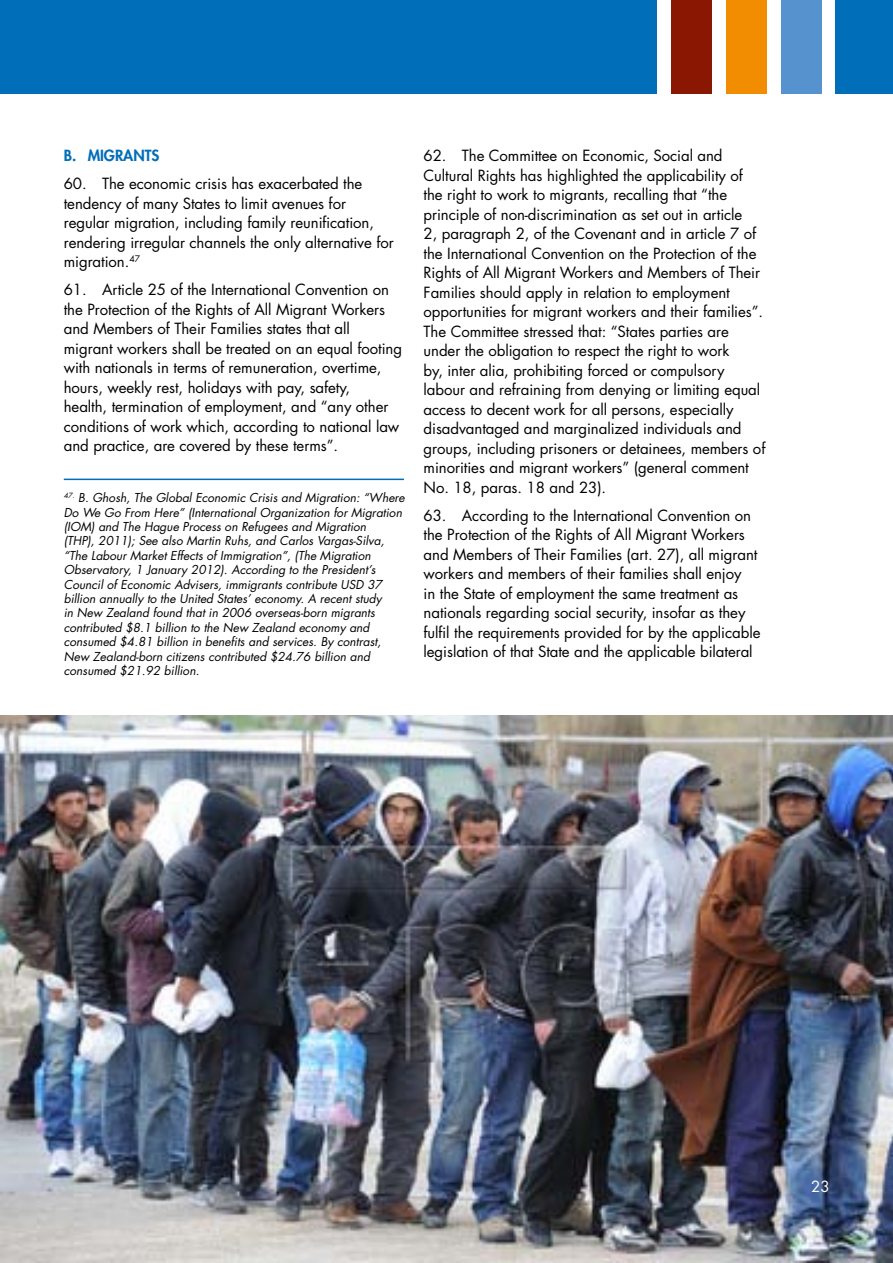
<style>
.page{position:relative;width:893px;height:1263px;background:#fff}
.page>*{position:absolute;margin:0;border:0;box-sizing:border-box;transform-origin:0 0}
.t1{font:15px/19.5px "Futura Std";letter-spacing:-.005em;color:#000}
.t2{font:800 15px "Futura Std";color:#006eb8}
.t3{font:15px "Futura Std";color:#fff}
.t4{font:italic 12px/14.4px "Futura Std";color:#000}
</style>
<div class="page">
<div style="left:836px;top:0;width:57px;height:94px;background:#006eb8"></div>
<div style="left:781px;top:0;width:40px;height:94px;background:#5692ce"></div>
<div style="left:726px;top:0;width:41px;height:94px;background:#f28c00"></div>
<div style="left:671px;top:0;width:41px;height:94px;background:#8a1702"></div>
<div style="left:0;top:0;width:657px;height:94px;background:#006eb8"></div>
<img style="left:0;top:715px;width:893px;height:547px">
<hr style="left:64px;top:479px;width:340px;height:1px;background:#006eb8">
<p class="t2" style="left:64px;top:146px;width:61px">B. MIGRANTS</p>
<p class="t1" style="left:64px;top:174px;width:332px">60. The economic crisis has exacerbated the tendency of many States to limit avenues for regular migration, including family reunification, rendering irregular channels the only alternative for migration.<sup>47</sup></p>
<p class="t1" style="left:64px;top:280px;width:340px">61. Article 25 of the International Convention on the Protection of the Rights of All Migrant Workers and Members of Their Families states that all migrant workers shall be treated on an equal footing with nationals in terms of remuneration, overtime, hours, weekly rest, holidays with pay, safety,<br>health, termination of employment, and “any other conditions of work which, according to national law and practice, are covered by these terms”.</p>
<p class="t4" style="left:64px;top:491px;width:343px"><sup>47.</sup> B. Ghosh, The Global Economic Crisis and Migration: “Where Do We Go From Here” (International Organization for Migration (IOM) and The Hague Process on Refugees and Migration<br>(THP), 2011); See also Martin Ruhs, and Carlos Vargas-Silva, “The Labour Market Effects of Immigration”, (The Migration Observatory, 1 January 2012). According to the President’s Council of Economic Advisers, immigrants contribute USD 37 billion annually to the United States’ economy. A recent study<br>in New Zealand found that in 2006 overseas-born migrants contributed $8.1 billion to the New Zealand economy and consumed $4.81 billion in benefits and services. By contrast, New Zealand-born citizens contributed $24.76 billion and consumed $21.92 billion.</p>
<p class="t1" style="left:424px;top:146px;width:343px">62. The Committee on Economic, Social and Cultural Rights has highlighted the applicability of the right to work to migrants, recalling that “the principle of non-discrimination as set out in article<br>2, paragraph 2, of the Covenant and in article 7 of the International Convention on the Protection of the Rights of All Migrant Workers and Members of Their Families should apply in relation to employment opportunities for migrant workers and their families”.<br>The Committee stressed that: “States parties are under the obligation to respect the right to work<br>by, inter alia, prohibiting forced or compulsory labour and refraining from denying or limiting equal access to decent work for all persons, especially disadvantaged and marginalized individuals and groups, including prisoners or detainees, members of minorities and migrant workers” (general comment No. 18, paras. 18 and 23).</p>
<p class="t1" style="left:424px;top:506px;width:338px">63. According to the International Convention on the Protection of the Rights of All Migrant Workers and Members of Their Families (art. 27), all migrant workers and members of their families shall enjoy<br>in the State of employment the same treatment as nationals regarding social security, insofar as they fulfil the requirements provided for by the applicable legislation of that State and the applicable bilateral</p>
<p class="t3" style="left:811px;top:1177px;width:20px">23</p>
</div>
